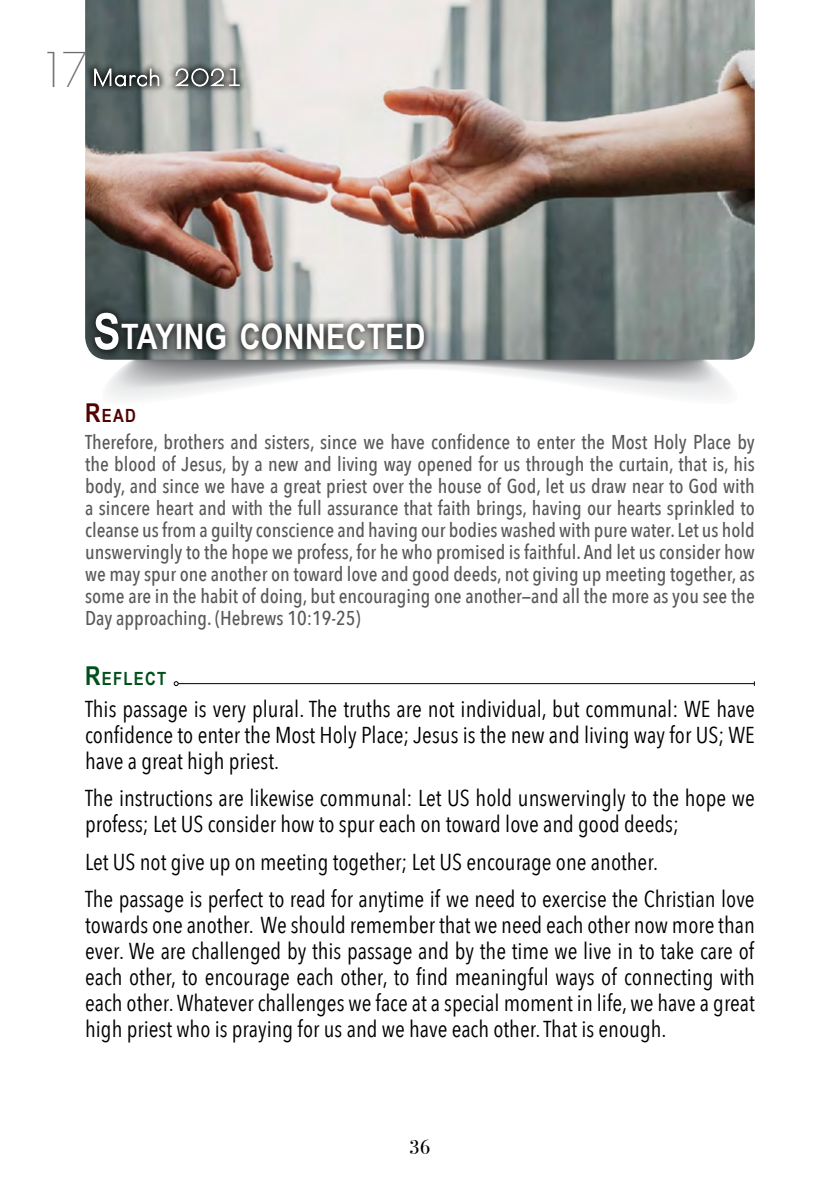
<style>
.page{position:relative;width:840px;height:1191px;background:#fff}
.page>*{position:absolute;margin:0;border:0;box-sizing:border-box;transform-origin:0 0}
.t1{font:700 35px "Arial Narrow";letter-spacing:.015em;color:#fff}
.t2{font:23px/26px "Avenir Next Condensed";color:#000;text-align:justify}
.t3{font:500 20px/22px "Avenir Next Condensed";color:#58595b;text-align:justify}
.t4{font:20px "Bodoni Svty Two ITCTT";color:#000}
.t5{font:700 18.2px "Arial Narrow";letter-spacing:.07em;color:#00501c}
.t6{font:700 18.2px "Arial Narrow";color:#530101}
.s1{font-size:50px}
.s2{font-size:26px}
</style>
<div class="page">
<svg style="left:108px;top:360px;width:621px;height:39px"></svg>
<img style="left:85px;top:0;width:669px;height:360px">
<div style="left:86px;top:60px;width:161px;height:34px;background:#000;opacity:.8"></div>
<svg style="left:94px;top:68px;width:65px;height:19px"></svg>
<svg style="left:176px;top:68px;width:47px;height:18px"></svg>
<svg style="left:229px;top:69px;width:10px;height:17px"></svg>
<div style="left:87px;top:303px;width:347px;height:56px;background:#000;opacity:.85"></div>
<hr style="left:178px;top:683px;width:576px;height:1px;background:#000">
<svg style="left:173px;top:681px;width:5px;height:5px"></svg>
<h1 class="t1" style="left:93px;top:310px;width:334px"><span class="s1">S</span>TAYING CONNECTED</h1>
<p class="t6" style="left:85px;top:401px;width:52px"><span class="s2">R</span>EAD</p>
<p class="t3" style="left:85px;top:431px;width:671px">Therefore, brothers and sisters, since we have confidence to enter the Most Holy Place by the blood of Jesus, by a new and living way opened for us through the curtain, that is, his body, and since we have a great priest over the house of God, let us draw near to God with a sincere heart and with the full assurance that faith brings, having our hearts sprinkled to cleanse us from a guilty conscience and having our bodies washed with pure water. Let us hold unswervingly to the hope we profess, for he who promised is faithful. And let us consider how we may spur one another on toward love and good deeds, not giving up meeting together, as some are in the habit of doing, but encouraging one another—and all the more as you see the Day approaching. (Hebrews 10:19-25)</p>
<p class="t5" style="left:85px;top:665px;width:83px"><span class="s2">R</span>EFLECT</p>
<p class="t2" style="left:85px;top:695px;width:671px">This passage is very plural. The truths are not individual, but communal: WE have confidence to enter the Most Holy Place; Jesus is the new and living way for US; WE have a great high priest.</p>
<p class="t2" style="left:85px;top:784px;width:670px">The instructions are likewise communal: Let US hold unswervingly to the hope we profess; Let US consider how to spur each on toward love and good deeds;</p>
<p class="t2" style="left:85px;top:842px;width:670px;line-height:37.4px">Let US not give up on meeting together; Let US encourage one another.<br>The passage is perfect to read for anytime if we need to exercise the Christian love</p>
<p class="t2" style="left:85px;top:911px;width:670px">towards one another. We should remember that we need each other now more than ever. We are challenged by this passage and by the time we live in to take care of each other, to encourage each other, to find meaningful ways of connecting with each other. Whatever challenges we face at a special moment in life, we have a great high priest who is praying for us and we have each other. That is enough.</p>
<p class="t4" style="left:409px;top:1131px;width:23px">36</p>
</div>
